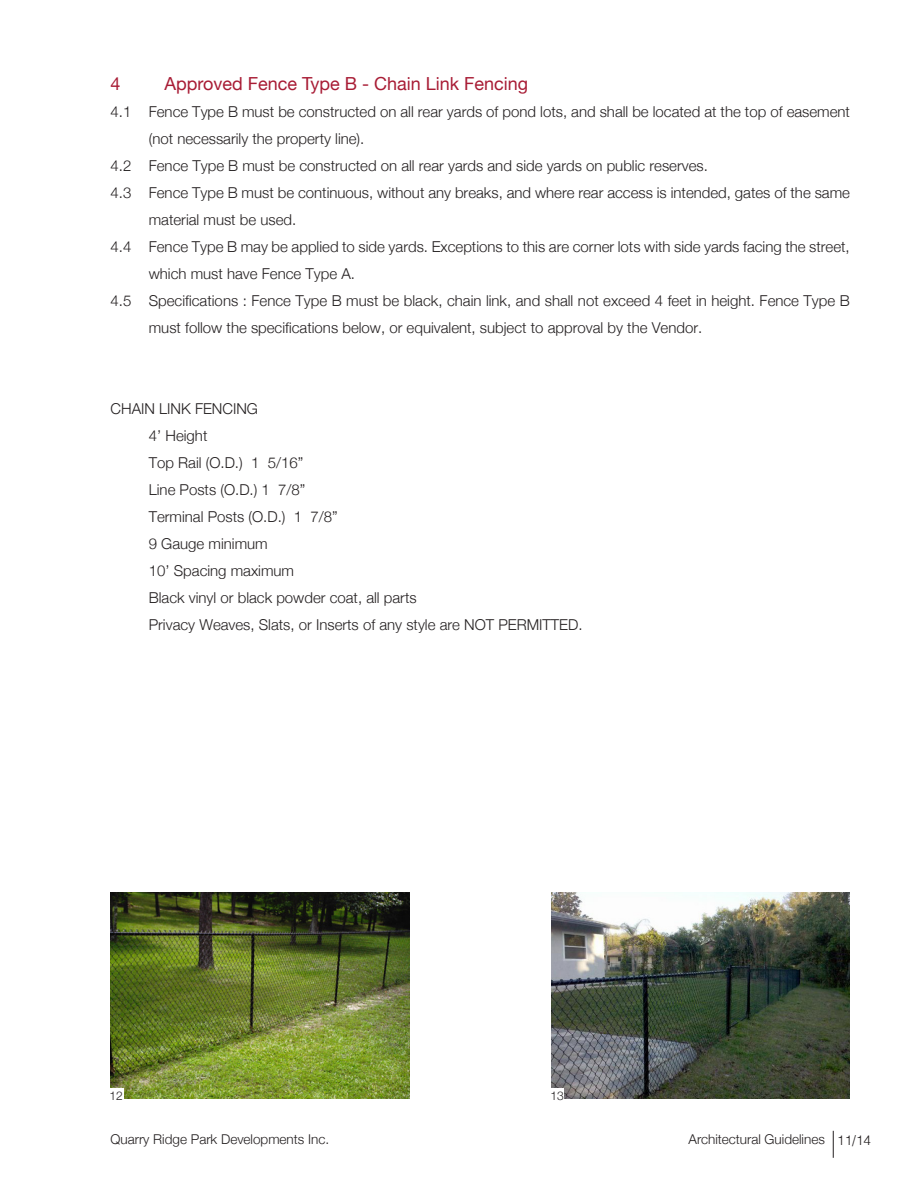
<style>
.page{position:relative;width:918px;height:1188px;background:#fff}
.page>*{position:absolute;margin:0;border:0;box-sizing:border-box;transform-origin:0 0}
.ventura__section_tit{font:18px "Helvetica Neue";color:#a81c35}
.ventura_text_body{font:300 15px/27px "Helvetica Neue";color:#231f20}
.t1{font:300 13.5px "Helvetica Neue";color:#231f20}
.ventura_text_body-2{font:300 12px "Helvetica Neue";color:#231f20}
.s1{font-family:"Helvetica"}
</style>
<div class="page">
<svg style="left:833px;top:1131px;width:1px;height:27px"></svg>
<img style="left:111px;top:893px;width:298px;height:206px">
<img style="left:551px;top:893px;width:299px;height:206px">
<div style="left:109px;top:1088px;width:15px;height:12px;background:#fff"></div>
<div style="left:550px;top:1088px;width:14px;height:12px;background:#fff"></div>
<p class="ventura__section_tit" style="left:111px;top:71px;width:12px">4</p>
<p class="ventura__section_tit" style="left:165px;top:71px;width:365px">Approved Fence Type B - Chain Link Fencing</p>
<p class="ventura_text_body" style="left:149px;top:97px;width:703px;text-indent:-38px">4.1 Fence Type B must be constructed on all rear yards of pond lots, and shall be located at the top of easement (not necessarily the property line).</p>
<p class="ventura_text_body" style="left:111px;top:151px;width:599px">4.2 Fence Type B must be constructed on all rear yards and side yards on public reserves.</p>
<p class="ventura_text_body" style="left:149px;top:178px;width:703px;text-indent:-38px">4.3 Fence Type B must be continuous, without any breaks, and where rear access is intended, gates of the same material must be used.</p>
<p class="ventura_text_body" style="left:149px;top:232px;width:703px;text-indent:-38px">4.4 Fence Type B may be applied to side yards. Exceptions to this are corner lots with side yards facing the street, which must have Fence Type A.</p>
<p class="ventura_text_body" style="left:149px;top:286px;width:703px;text-indent:-38px">4.5 Specifications : Fence Type B must be black, chain link, and shall not exceed 4 feet in height. Fence Type B must follow the specifications below, or equivalent, subject to approval by the Vendor.</p>
<p class="ventura_text_body" style="left:111px;top:394px;width:149px">CHAIN LINK FENCING</p>
<p class="ventura_text_body" style="left:149px;top:421px;width:60px">4’ Height</p>
<p class="ventura_text_body" style="left:149px;top:448px;width:156px">Top Rail (O.D.) 1 5/16”</p>
<p class="ventura_text_body" style="left:149px;top:475px;width:158px">Line Posts (O.D.) 1 7/8”</p>
<p class="ventura_text_body" style="left:149px;top:502px;width:190px">Terminal Posts (O.D.) 1 7/8”</p>
<p class="ventura_text_body" style="left:149px;top:529px;width:120px">9 Gauge minimum</p>
<p class="ventura_text_body" style="left:149px;top:556px;width:147px">10’ Spacing maximum</p>
<p class="ventura_text_body" style="left:149px;top:583px;width:269px">Black vinyl or black powder coat, all parts</p>
<p class="ventura_text_body" style="left:149px;top:610px;width:435px">Privacy Weaves, Slats, or Inserts of any style are NOT PERMITTED.</p>
<p class="ventura_text_body-2" style="left:109px;top:1086px;width:15px">12</p>
<p class="ventura_text_body-2" style="left:550px;top:1086px;width:15px">13</p>
<p class="t1" style="left:111px;top:1128px;width:220px">Quarry Ridge Park Developments Inc.</p>
<p class="t1" style="left:689px;top:1128px;width:184px">Architectural Guidelines <span class="s1">11/14</span></p>
</div>
